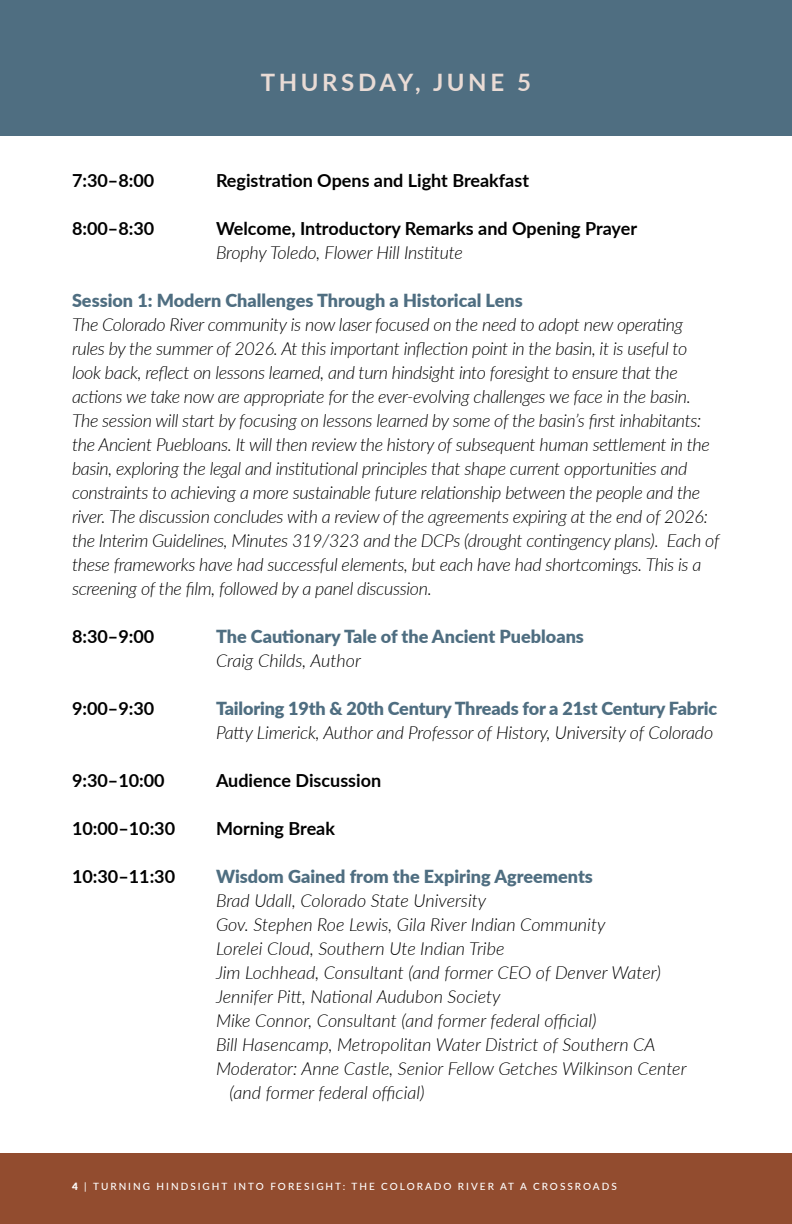
<style>
.page{position:relative;width:792px;height:1224px;background:#fff}
.page>*{position:absolute;margin:0;border:0;box-sizing:border-box;transform-origin:0 0}
.t1{font:700 24px "Lato";letter-spacing:.15em;color:#e9dbd5}
.t2{font:italic 300 18px/24px "Lato";letter-spacing:-.02em;color:#000}
.t3{font:italic 300 18px "Lato";color:#000}
.t4{font:700 18px "Lato";color:#000}
.t5{font:900 18px "Lato";color:#4f6e81}
.t6{font:500 10px "Lato";letter-spacing:.2em;color:#fff}
.s1{font-weight:900}
</style>
<div class="page">
<div style="left:0;top:1153px;width:792px;height:71px;background:#924c2f"></div>
<div style="left:0;top:0;width:792px;height:135px;background:#4f6e81"></div>
<h1 class="t1" style="left:261px;top:65px;width:272px">THURSDAY, JUNE 5</h1>
<p class="t4" style="left:72px;top:168px;width:84px">7:30–8:00</p>
<p class="t4" style="left:216px;top:168px;width:315px">Registration Opens and Light Breakfast</p>
<p class="t4" style="left:72px;top:216px;width:84px">8:00–8:30</p>
<p class="t4" style="left:216px;top:216px;width:423px">Welcome, Introductory Remarks and Opening Prayer</p>
<p class="t2" style="left:216px;top:240px;width:248px">Brophy Toledo, Flower Hill Institute</p>
<p class="t5" style="left:72px;top:287px;width:452px">Session 1: Modern Challenges Through a Historical Lens</p>
<p class="t2" style="left:72px;top:312px;width:649px">The Colorado River community is now laser focused on the need to adopt new operating rules by the summer of 2026. At this important inflection point in the basin, it is useful to look back, reflect on lessons learned, and turn hindsight into foresight to ensure that the actions we take now are appropriate for the ever-evolving challenges we face in the basin.<br>The session will start by focusing on lessons learned by some of the basin’s first inhabitants: the Ancient Puebloans. It will then review the history of subsequent human settlement in the basin, exploring the legal and institutional principles that shape current opportunities and constraints to achieving a more sustainable future relationship between the people and the river. The discussion concludes with a review of the agreements expiring at the end of 2026: the Interim Guidelines, Minutes 319/323 and the DCPs (drought contingency plans). Each of these frameworks have had successful elements, but each have had shortcomings. This is a screening of the film, followed by a panel discussion.</p>
<p class="t4" style="left:72px;top:623px;width:84px">8:30–9:00</p>
<p class="t5" style="left:216px;top:623px;width:369px">The Cautionary Tale of the Ancient Puebloans</p>
<p class="t3" style="left:216px;top:648px;width:147px">Craig Childs, Author</p>
<p class="t4" style="left:72px;top:695px;width:84px">9:00–9:30</p>
<p class="t5" style="left:216px;top:695px;width:503px">Tailoring 19th &amp; 20th Century Threads for a 21st Century Fabric</p>
<p class="t2" style="left:216px;top:720px;width:499px">Patty Limerick, Author and Professor of History, University of Colorado</p>
<p class="t4" style="left:72px;top:767px;width:94px">9:30–10:00</p>
<p class="t4" style="left:216px;top:767px;width:167px">Audience Discussion</p>
<p class="t4" style="left:72px;top:815px;width:105px">10:00–10:30</p>
<p class="t4" style="left:216px;top:815px;width:121px">Morning Break</p>
<p class="t4" style="left:72px;top:863px;width:105px">10:30–11:30</p>
<p class="t5" style="left:216px;top:863px;width:378px">Wisdom Gained from the Expiring Agreements</p>
<p class="t3" style="left:216px;top:888px;width:272px">Brad Udall, Colorado State University</p>
<p class="t3" style="left:216px;top:912px;width:391px">Gov. Stephen Roe Lewis, Gila River Indian Community</p>
<p class="t3" style="left:216px;top:936px;width:290px">Lorelei Cloud, Southern Ute Indian Tribe</p>
<p class="t3" style="left:216px;top:960px;width:446px">Jim Lochhead, Consultant (and former CEO of Denver Water)</p>
<p class="t3" style="left:216px;top:984px;width:286px">Jennifer Pitt, National Audubon Society</p>
<p class="t3" style="left:216px;top:1008px;width:382px">Mike Connor, Consultant (and former federal official)</p>
<p class="t3" style="left:216px;top:1032px;width:441px">Bill Hasencamp, Metropolitan Water District of Southern CA</p>
<p class="t3" style="left:216px;top:1056px;width:472px">Moderator: Anne Castle, Senior Fellow Getches Wilkinson Center</p>
<p class="t3" style="left:230px;top:1080px;width:197px">(and former federal official)</p>
<p class="t6" style="left:72px;top:1179px;width:546px"><span class="s1">4</span> | TURNING HINDSIGHT INTO FORESIGHT: THE COLORADO RIVER AT A CROSSROADS</p>
</div>
